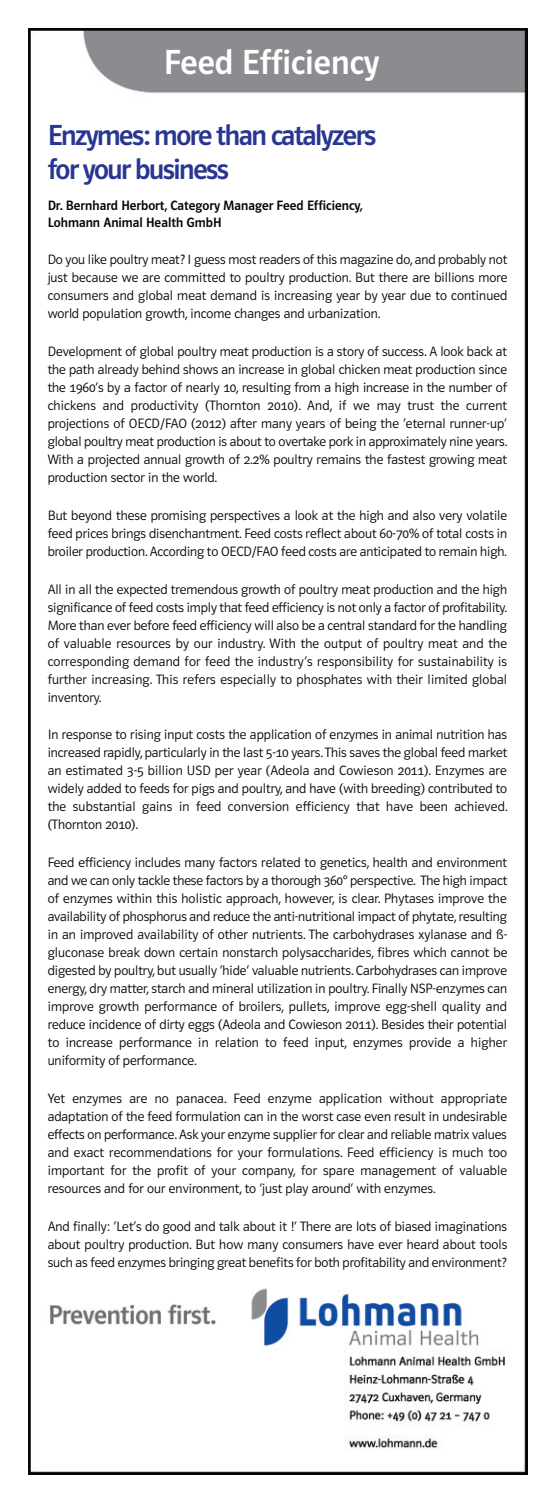
<style>
.page{position:relative;width:556px;height:1503px;background:#fff}
.page>*{position:absolute;margin:0;border:0;box-sizing:border-box;transform-origin:0 0}
.t1{font:36px "Polo 66 T Krftg";color:#fff}
.t2{font:30px/34px "Polo 66 T Krftg";letter-spacing:-.05em;color:#293592}
.t3{font:14px/18px "Polo 66 T Leicht";color:#070504;text-align:justify}
.t4{font:14px/16.8px "Polo 66 T Krftg";color:#070504}
</style>
<div class="page">
<img style="left:28px;top:28px;width:499px;height:1446px">
<h1 class="t1" style="left:164px;top:40px;width:217px">Feed Efficiency</h1>
<h2 class="t2" style="left:48px;top:118px;width:330px">Enzymes: more than catalyzers for your business</h2>
<p class="t4" style="left:48px;top:196px;width:317px">Dr. Bernhard Herbort, Category Manager Feed Efficiency,<br>Lohmann Animal Health GmbH</p>
<p class="t3" style="left:48px;top:250px;width:461px">Do you like poultry meat? I guess most readers of this magazine do, and probably not just because we are committed to poultry production. But there are billions more consumers and global meat demand is increasing year by year due to continued world population growth, income changes and urbanization.</p>
<p class="t3" style="left:48px;top:342px;width:461px">Development of global poultry meat production is a story of success. A look back at the path already behind shows an increase in global chicken meat production since the 1960’s by a factor of nearly 10, resulting from a high increase in the number of chickens and productivity (Thornton 2010). And, if we may trust the current projections of OECD/FAO (2012) after many years of being the ‘eternal runner-up’ global poultry meat production is about to overtake pork in approximately nine years.<br>With a projected annual growth of 2.2% poultry remains the fastest growing meat production sector in the world.</p>
<p class="t3" style="left:48px;top:506px;width:461px">But beyond these promising perspectives a look at the high and also very volatile feed prices brings disenchantment. Feed costs reflect about 60-70% of total costs in broiler production. According to OECD/FAO feed costs are anticipated to remain high.</p>
<p class="t3" style="left:48px;top:579px;width:461px">All in all the expected tremendous growth of poultry meat production and the high significance of feed costs imply that feed efficiency is not only a factor of profitability.<br>More than ever before feed efficiency will also be a central standard for the handling of valuable resources by our industry. With the output of poultry meat and the corresponding demand for feed the industry’s responsibility for sustainability is further increasing. This refers especially to phosphates with their limited global inventory.</p>
<p class="t3" style="left:48px;top:725px;width:461px">In response to rising input costs the application of enzymes in animal nutrition has increased rapidly, particularly in the last 5-10 years. This saves the global feed market an estimated 3-5 billion USD per year (Adeola and Cowieson 2011). Enzymes are widely added to feeds for pigs and poultry, and have (with breeding) contributed to the substantial gains in feed conversion efficiency that have been achieved. (Thornton 2010).</p>
<p class="t3" style="left:48px;top:853px;width:461px">Feed efficiency includes many factors related to genetics, health and environment and we can only tackle these factors by a thorough 360° perspective. The high impact of enzymes within this holistic approach, however, is clear. Phytases improve the availability of phosphorus and reduce the anti-nutritional impact of phytate, resulting in an improved availability of other nutrients. The carbohydrases xylanase and ß&shy;gluconase break down certain nonstarch polysaccharides, fibres which cannot be digested by poultry, but usually ‘hide’ valuable nutrients. Carbohydrases can improve energy, dry matter, starch and mineral utilization in poultry. Finally NSP-enzymes can improve growth performance of broilers, pullets, improve egg-shell quality and reduce incidence of dirty eggs (Adeola and Cowieson 2011). Besides their potential to increase performance in relation to feed input, enzymes provide a higher uniformity of performance.</p>
<p class="t3" style="left:48px;top:1089px;width:461px">Yet enzymes are no panacea. Feed enzyme application without appropriate adaptation of the feed formulation can in the worst case even result in undesirable effects on performance. Ask your enzyme supplier for clear and reliable matrix values and exact recommendations for your formulations. Feed efficiency is much too important for the profit of your company, for spare management of valuable resources and for our environment, to ‘just play around’ with enzymes.</p>
<p class="t3" style="left:48px;top:1216px;width:461px">And finally: ‘Let’s do good and talk about it !’ There are lots of biased imaginations about poultry production. But how many consumers have ever heard about tools such as feed enzymes bringing great benefits for both profitability and environment?</p>
</div>
